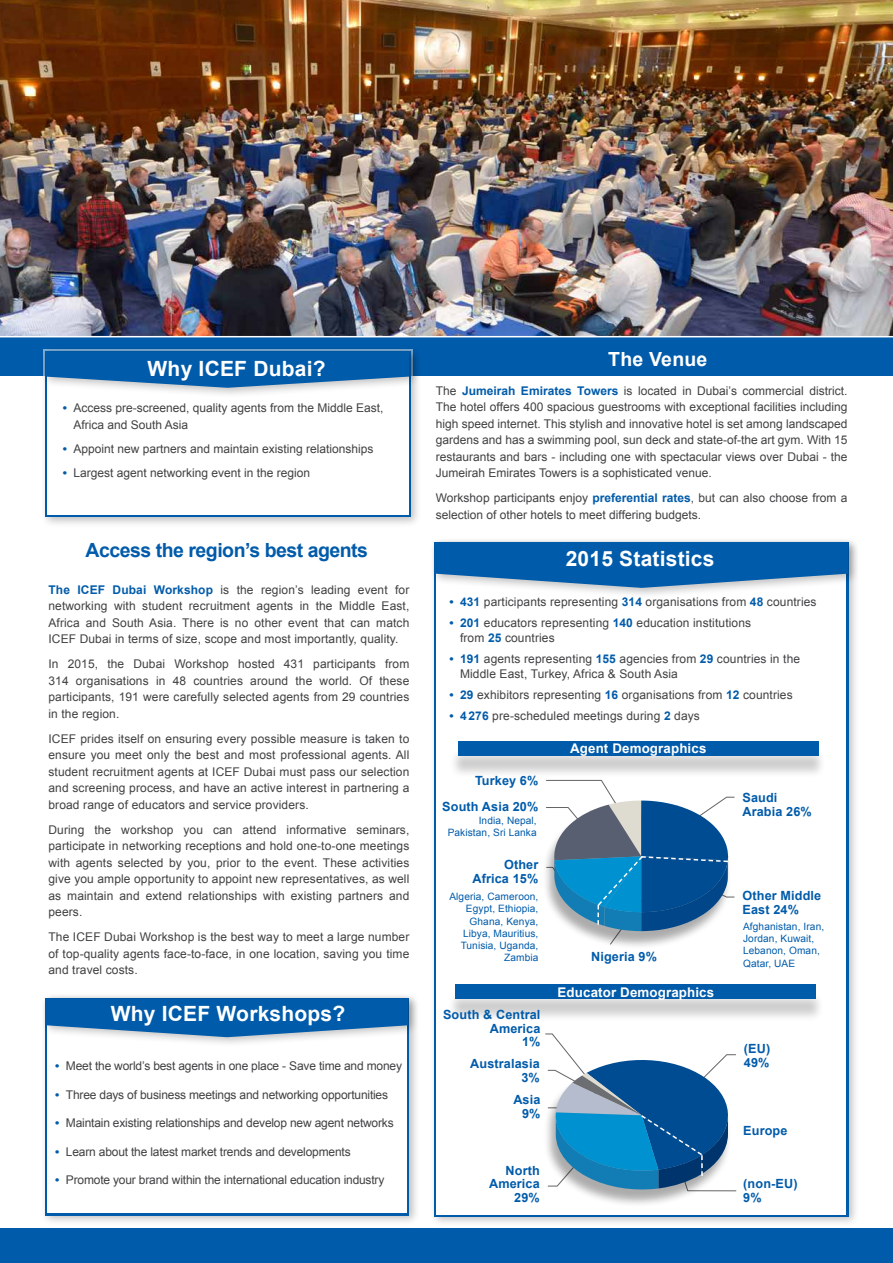
<style>
.page{position:relative;width:893px;height:1263px;background:#fff}
.page>*{position:absolute;margin:0;border:0;box-sizing:border-box;transform-origin:0 0}
.t1{font:700 21px "Arial";letter-spacing:.01em;color:#fff}
.t2{font:700 19.5px "Arial";letter-spacing:-.025em;color:#005baa}
.t3{font:700 19.5px "Arial";letter-spacing:.01em;color:#fff}
.t4{font:700 13.35px "Arial";letter-spacing:.01em;color:#fff}
.t5{font:700 12.6px/13.5px "Arial";letter-spacing:.01em;color:#005baa;text-align:right}
.t6{font:12px/16.5px "Arial";color:#414042;text-align:justify}
.t7{font:10.2px/12.3px "Arial";letter-spacing:.01em;color:#005baa;text-align:right}
.s1{font-weight:700;color:#005baa}
</style>
<div class="page">
<img style="left:0;top:0;width:893px;height:336px">
<div style="left:0;top:337px;width:893px;height:38px;background:#005baa"></div>
<div style="left:40px;top:993px;width:381px;height:233px;background:#000;opacity:.25"></div>
<div style="left:46px;top:998px;width:363px;height:217px;background:linear-gradient(to right,#fff,#fff)"></div>
<div style="left:47px;top:1000px;width:360px;height:212px;background:#fff"></div>
<div style="left:41px;top:993px;width:379px;height:55px;background:#000;opacity:.25"></div>
<svg style="left:46px;top:999px;width:362px;height:38px;background:#226fb2"></svg>
<div style="left:0;top:1229px;width:893px;height:34px;background:#005baa"></div>
<div style="left:40px;top:346px;width:381px;height:182px;background:#000;opacity:.25"></div>
<div style="left:45px;top:352px;width:365px;height:165px;background:linear-gradient(to right,#fff,#fff)"></div>
<div style="left:47px;top:353px;width:361px;height:161px;background:#fff"></div>
<div style="left:40px;top:346px;width:381px;height:53px;background:#000;opacity:.25"></div>
<svg style="left:46px;top:352px;width:363px;height:36px;background:#2370b3"></svg>
<div style="left:429px;top:537px;width:430px;height:691px;background:#000;opacity:.25"></div>
<div style="left:436px;top:544px;width:410px;height:670px;background:#fff"></div>
<div style="left:430px;top:537px;width:430px;height:62px;background:#000;opacity:.25"></div>
<svg style="left:435px;top:542px;width:413px;height:46px;background:#2370b3"></svg>
<div style="left:449px;top:747px;width:377px;height:31px;background:#000;opacity:.2"></div>
<div style="left:458px;top:741px;width:361px;height:14px;background:#005baa"></div>
<svg style="left:546px;top:780px;width:189px;height:165px"></svg>
<div style="left:447px;top:991px;width:377px;height:31px;background:#000;opacity:.2"></div>
<div style="left:456px;top:984px;width:360px;height:15px;background:#005baa"></div>
<div style="left:543px;top:1062px;width:189px;height:146px;background:#000;opacity:.33"></div>
<svg style="left:545px;top:1033px;width:192px;height:158px"></svg>
<h1 class="t1" style="left:148px;top:355px;width:179px">Why ICEF Dubai?</h1>
<p class="t6" style="left:73px;top:400px;width:312px;text-indent:-11px"><span class="s1">•</span> Access pre-screened, quality agents from the Middle East,<br>Africa and South Asia</p>
<p class="t6" style="left:63px;top:440px;width:312px"><span class="s1">•</span> Appoint new partners and maintain existing relationships</p>
<p class="t6" style="left:63px;top:464px;width:249px"><span class="s1">•</span> Largest agent networking event in the region</p>
<h2 class="t2" style="left:85px;top:537px;width:284px">Access the region’s best agents</h2>
<p class="t6" style="left:48px;top:581px;width:362px"><span class="s1">The ICEF Dubai Workshop</span> is the region’s leading event for networking with student recruitment agents in the Middle East, Africa and South Asia. There is no other event that can match ICEF Dubai in terms of size, scope and most importantly, quality.</p>
<p class="t6" style="left:48px;top:656px;width:362px">In 2015, the Dubai Workshop hosted 431 participants from 314 organisations in 48 countries around the world. Of these participants, 191 were carefully selected agents from 29 countries in the region.</p>
<p class="t6" style="left:48px;top:730px;width:362px">ICEF prides itself on ensuring every possible measure is taken to ensure you meet only the best and most professional agents. All student recruitment agents at ICEF Dubai must pass our selection and screening process, and have an active interest in partnering a broad range of educators and service providers.</p>
<p class="t6" style="left:48px;top:821px;width:362px">During the workshop you can attend informative seminars, participate in networking receptions and hold one-to-one meetings with agents selected by you, prior to the event. These activities give you ample opportunity to appoint new representatives, as well as maintain and extend relationships with existing partners and peers.</p>
<p class="t6" style="left:48px;top:929px;width:362px">The ICEF Dubai Workshop is the best way to meet a large number of top-quality agents face-to-face, in one location, saving you time and travel costs.</p>
<h1 class="t1" style="left:111px;top:999px;width:236px">Why ICEF Workshops?</h1>
<p class="t6" style="left:55px;top:1058px;width:348px"><span class="s1">•</span> Meet the world’s best agents in one place - Save time and money</p>
<p class="t6" style="left:55px;top:1086px;width:334px"><span class="s1">•</span> Three days of business meetings and networking opportunities</p>
<p class="t6" style="left:55px;top:1115px;width:340px"><span class="s1">•</span> Maintain existing relationships and develop new agent networks</p>
<p class="t6" style="left:55px;top:1143px;width:297px"><span class="s1">•</span> Learn about the latest market trends and developments</p>
<p class="t6" style="left:55px;top:1172px;width:331px"><span class="s1">•</span> Promote your brand within the international education industry</p>
<h2 class="t3" style="left:608px;top:346px;width:101px">The Venue</h2>
<p class="t6" style="left:436px;top:382px;width:413px">The <span class="s1">Jumeirah Emirates Towers</span> is located in Dubai’s commercial district.<br>The hotel offers 400 spacious guestrooms with exceptional facilities including high speed internet. This stylish and innovative hotel is set among landscaped gardens and has a swimming pool, sun deck and state-of-the art gym. With 15 restaurants and bars - including one with spectacular views over Dubai - the Jumeirah Emirates Towers is a sophisticated venue.</p>
<p class="t6" style="left:436px;top:490px;width:413px">Workshop participants enjoy <span class="s1">preferential rates</span>, but can also choose from a selection of other hotels to meet differing budgets.</p>
<h1 class="t1" style="left:566px;top:544px;width:150px">2015 Statistics</h1>
<p class="t6" style="left:449px;top:594px;width:369px"><span class="s1">• 431</span> participants representing <span class="s1">314</span> organisations from <span class="s1">48</span> countries</p>
<p class="t6" style="left:460px;top:616px;width:293px;line-height:15px;text-indent:-11px"><span class="s1">• 201</span> educators representing <span class="s1">140</span> education institutions from <span class="s1">25</span> countries</p>
<p class="t6" style="left:460px;top:652px;width:342px;line-height:15px;text-indent:-11px"><span class="s1">• 191</span> agents representing <span class="s1">155</span> agencies from <span class="s1">29</span> countries in the<br>Middle East, Turkey, Africa &amp; South Asia</p>
<p class="t6" style="left:449px;top:687px;width:345px"><span class="s1">• 29</span> exhibitors representing <span class="s1">16</span> organisations from <span class="s1">12</span> countries</p>
<p class="t6" style="left:449px;top:708px;width:252px"><span class="s1">• 4 276</span> pre-scheduled meetings during <span class="s1">2</span> days</p>
<p class="t4" style="left:570px;top:739px;width:138px">Agent Demographics</p>
<p class="t5" style="left:742px;top:792px;width:71px;text-align:left">Saudi<br>Arabia 26%</p>
<p class="t5" style="left:475px;top:774px;width:65px">Turkey 6%</p>
<p class="t5" style="left:442px;top:800px;width:98px">South Asia 20%</p>
<p class="t7" style="left:448px;top:814px;width:91px">India, Nepal,<br>Pakistan, Sri Lanka</p>
<p class="t5" style="left:472px;top:859px;width:67px">Other<br>Africa 15%</p>
<p class="t7" style="left:449px;top:890px;width:90px">Algeria, Cameroon,<br>Egypt, Ethiopia,<br>Ghana, Kenya,<br>Libya, Mauritius,<br>Tunisia, Uganda,<br>Zambia</p>
<p class="t5" style="left:443px;top:1008px;width:99px">South &amp; Central<br>America<br>1%</p>
<p class="t5" style="left:470px;top:1057px;width:71px">Australasia<br>3%</p>
<p class="t5" style="left:513px;top:1093px;width:29px">Asia<br>9%</p>
<p class="t5" style="left:591px;top:951px;width:67px">Nigeria 9%</p>
<p class="t4" style="left:558px;top:983px;width:158px">Educator Demographics</p>
<p class="t5" style="left:489px;top:1164px;width:52px">North<br>America<br>29%</p>
<p class="t5" style="left:742px;top:889px;width:80px;text-align:left">Other Middle<br>East 24%</p>
<p class="t7" style="left:743px;top:920px;width:83px;text-align:left">Afghanistan, Iran,<br>Jordan, Kuwait,<br>Lebanon, Oman,<br>Qatar, UAE</p>
<p class="t5" style="left:744px;top:1042px;width:28px;text-align:left">(EU)<br>49%</p>
<p class="t5" style="left:743px;top:1124px;width:46px">Europe</p>
<p class="t5" style="left:743px;top:1177px;width:56px;text-align:left">(non-EU)<br>9%</p>
</div>
